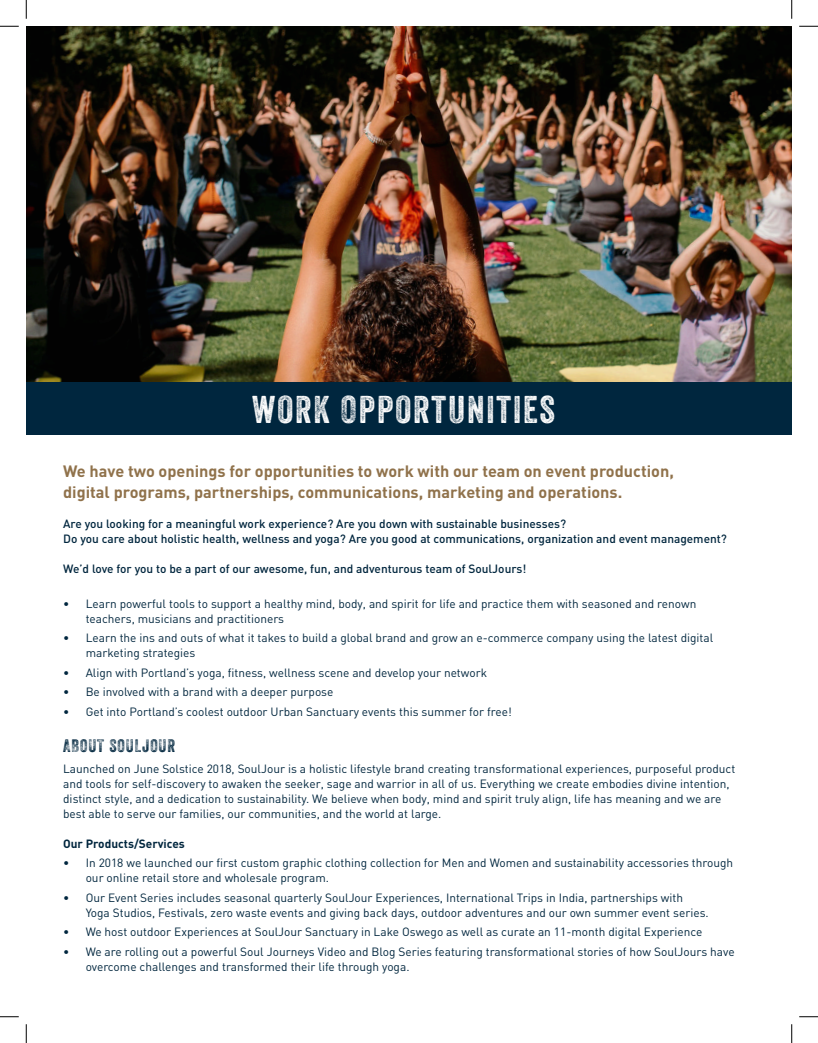
<style>
.page{position:relative;width:818px;height:1043px;background:#fff}
.page>*{position:absolute;margin:0;border:0;box-sizing:border-box;transform-origin:0 0}
.t1{font:37.5px "Veneer Three";letter-spacing:.05em;color:#fff}
.t2{font:17.5px "Veneer Three";letter-spacing:.05em;color:#00263e}
.t3{font:700 16.25px/21.2px "DIN";color:#90724b}
.t4{font:11.88px/15px "DIN";color:#00263e}
.t5{font:500 11.88px "DIN";color:#00263e}
.t6{font:700 11.88px "DIN";color:#00263e}
</style>
<div class="page">
<img style="left:26px;top:26px;width:765px;height:356px">
<div style="left:26px;top:382px;width:765px;height:53px;background:#00263e"></div>
<svg style="left:0;top:25px;width:19px;height:2px"></svg>
<svg style="left:799px;top:25px;width:19px;height:2px"></svg>
<svg style="left:0;top:1016px;width:19px;height:1px"></svg>
<svg style="left:799px;top:1016px;width:19px;height:1px"></svg>
<svg style="left:25px;top:0;width:2px;height:19px"></svg>
<svg style="left:25px;top:1024px;width:2px;height:18px"></svg>
<svg style="left:791px;top:0;width:1px;height:19px"></svg>
<svg style="left:791px;top:1024px;width:1px;height:18px"></svg>
<p class="t1" style="left:252px;top:387px;width:304px">WORK OPPORTUNITIES</p>
<p class="t3" style="left:63px;top:459px;width:612px">We have two openings for opportunities to work with our team on event production, digital programs, partnerships, communications, marketing and operations.</p>
<p class="t5" style="left:63px;top:516px;width:504px">Are you looking for a meaningful work experience? Are you down with sustainable businesses?</p>
<p class="t5" style="left:63px;top:531px;width:665px">Do you care about holistic health, wellness and yoga? Are you good at communications, organization and event management?</p>
<p class="t5" style="left:63px;top:561px;width:464px">We’d love for you to be a part of our awesome, fun, and adventurous team of SoulJours!</p>
<p class="t4" style="left:86px;top:595px;width:612px;text-indent:-22px">• Learn powerful tools to support a healthy mind, body, and spirit for life and practice them with seasoned and renown teachers, musicians and practitioners</p>
<p class="t4" style="left:86px;top:630px;width:629px;text-indent:-22px">• Learn the ins and outs of what it takes to build a global brand and grow an e-commerce company using the latest digital marketing strategies</p>
<p class="t4" style="left:63px;top:664px;width:425px">• Align with Portland’s yoga, fitness, wellness scene and develop your network</p>
<p class="t4" style="left:63px;top:684px;width:272px">• Be involved with a brand with a deeper purpose</p>
<p class="t4" style="left:63px;top:703px;width:450px">• Get into Portland’s coolest outdoor Urban Sanctuary events this summer for free!</p>
<p class="t2" style="left:63px;top:735px;width:113px">ABOUT SOULJOUR</p>
<p class="t4" style="left:63px;top:760px;width:673px">Launched on June Solstice 2018, SoulJour is a holistic lifestyle brand creating transformational experiences, purposeful product and tools for self-discovery to awaken the seeker, sage and warrior in all of us. Everything we create embodies divine intention, distinct style, and a dedication to sustainability. We believe when body, mind and spirit truly align, life has meaning and we are best able to serve our families, our communities, and the world at large.</p>
<p class="t6" style="left:63px;top:835px;width:123px">Our Products/Services</p>
<p class="t4" style="left:86px;top:855px;width:649px;text-indent:-22px">• In 2018 we launched our first custom graphic clothing collection for Men and Women and sustainability accessories through our online retail store and wholesale program.</p>
<p class="t4" style="left:86px;top:889px;width:624px;text-indent:-22px">• Our Event Series includes seasonal quarterly SoulJour Experiences, International Trips in India, partnerships with<br>Yoga Studios, Festivals, zero waste events and giving back days, outdoor adventures and our own summer event series.</p>
<p class="t4" style="left:63px;top:924px;width:640px">• We host outdoor Experiences at SoulJour Sanctuary in Lake Oswego as well as curate an 11-month digital Experience</p>
<p class="t4" style="left:86px;top:943px;width:650px;text-indent:-22px">• We are rolling out a powerful Soul Journeys Video and Blog Series featuring transformational stories of how SoulJours have overcome challenges and transformed their life through yoga.</p>
</div>
